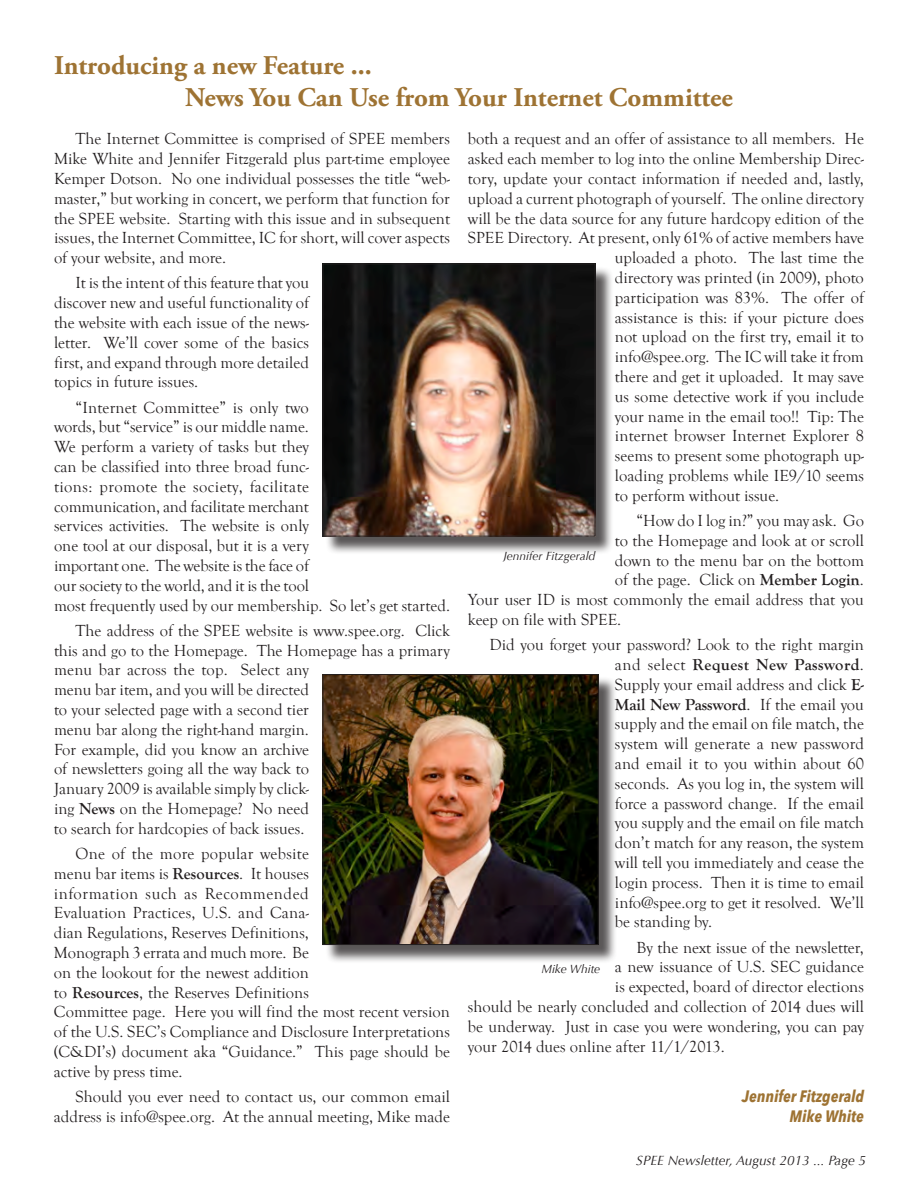
<style>
.page{position:relative;width:918px;height:1188px;background:#fff}
.page>*{position:absolute;margin:0;border:0;box-sizing:border-box;transform-origin:0 0}
.Heads_Adobe_Garamond{font:700 27px "Adobe Garamond Pro";color:#9e7333}
.Body_text_goudy_11{font:16.5px/19.8px "Goudy Old Style T";color:#231f20;text-align:justify}
.Author{font:italic 700 16.5px "Avenir Next Condensed";color:#9e7333}
.t1{font:italic 13.5px "Optima";color:#231f20}
.t2{font:italic 12px "Optima";color:#231f20}
.s1{font-weight:700}
</style>
<div class="page">
<div style="left:325px;top:676px;width:292px;height:288px;background:#231f20;opacity:.75"></div>
<img style="left:324px;top:676px;width:273px;height:267px">
<div style="left:322px;top:674px;width:277px;height:271px;border:1px solid #231f20"></div>
<div style="left:325px;top:266px;width:289px;height:289px;background:#231f20;opacity:.75"></div>
<img style="left:324px;top:266px;width:270px;height:269px">
<div style="left:322px;top:264px;width:274px;height:273px;border:1px solid #231f20"></div>
<p class="Heads_Adobe_Garamond" style="left:54px;top:49px;width:319px">Introducing a new Feature ...</p>
<p class="Heads_Adobe_Garamond" style="left:185px;top:82px;width:549px">News You Can Use from Your Internet Committee</p>
<p class="Body_text_goudy_11" style="left:54px;top:129px;width:398px;text-indent:22px">The Internet Committee is comprised of SPEE members Mike White and Jennifer Fitzgerald plus part-time employee Kemper Dotson. No one individual possesses the title “web&shy;master,” but working in concert, we perform that function for the SPEE website. Starting with this issue and in subsequent issues, the Internet Committee, IC for short, will cover aspects of your website, and more.</p>
<p class="Body_text_goudy_11" style="left:54px;top:273px;width:257px;text-indent:22px">It is the intent of this feature that you discover new and useful functionality of the website with each issue of the news&shy;letter. We’ll cover some of the basics first, and expand through more detailed topics in future issues.</p>
<p class="Body_text_goudy_11" style="left:54px;top:398px;width:398px;text-align:left;text-indent:22px">“Internet Committee” is only two<br>words, but “service” is our middle name.<br>We perform a variety of tasks but they<br>can be classified into three broad func-<br>tions: promote the society, facilitate<br>communication, and facilitate merchant<br>services activities. The website is only<br>one tool at our disposal, but it is a very<br>important one. The website is the face of<br>our society to the world, and it is the tool<br>most frequently used by our membership. So let’s get started.</p>
<p class="Body_text_goudy_11" style="left:54px;top:621px;width:398px;text-align:left;text-indent:22px">The address of the SPEE website is www.spee.org. Click this and go to the Homepage. The Homepage has a primary menu bar across the top. Select any<br>menu bar item, and you will be directed<br>to your selected page with a second tier<br>menu bar along the right-hand margin.<br>For example, did you know an archive<br>of newsletters going all the way back to<br>January 2009 is available simply by click-<br>ing <span class="s1">News</span> on the Homepage? No need<br>to search for hardcopies of back issues.</p>
<p class="Body_text_goudy_11" style="left:54px;top:844px;width:398px;text-align:left;text-indent:22px">One of the more popular website<br>menu bar items is <span class="s1">Resources</span>. It houses<br>information such as Recommended<br>Evaluation Practices, U.S. and Cana-<br>dian Regulations, Reserves Definitions,<br>Monograph 3 errata and much more. Be<br>on the lookout for the newest addition<br>to <span class="s1">Resources</span>, the Reserves Definitions<br>Committee page. Here you will find the most recent version of the U.S. SEC’s Compliance and Disclosure Interpretations (C&amp;DI’s) document aka “Guidance.” This page should be active by press time.</p>
<p class="Body_text_goudy_11" style="left:54px;top:1087px;width:398px;text-align:right">Should you ever need to contact us, our common email address is info@spee.org. At the annual meeting, Mike made</p>
<p class="Body_text_goudy_11" style="left:468px;top:129px;width:397px">both a request and an offer of assistance to all members. He</p>
<p class="Body_text_goudy_11" style="left:468px;top:149px;width:397px">asked each member to log into the online Membership Direc-</p>
<p class="Body_text_goudy_11" style="left:468px;top:169px;width:397px">tory, update your contact information if needed and, lastly,</p>
<p class="Body_text_goudy_11" style="left:468px;top:189px;width:397px">upload a current photograph of yourself. The online directory</p>
<p class="Body_text_goudy_11" style="left:468px;top:209px;width:397px">will be the data source for any future hardcopy edition of the</p>
<p class="Body_text_goudy_11" style="left:468px;top:228px;width:397px">SPEE Directory. At present, only 61% of active members have</p>
<p class="Body_text_goudy_11" style="left:615px;top:248px;width:250px">uploaded a photo. The last time the</p>
<p class="Body_text_goudy_11" style="left:615px;top:268px;width:250px">directory was printed (in 2009), photo</p>
<p class="Body_text_goudy_11" style="left:615px;top:288px;width:250px">participation was 83%. The offer of</p>
<p class="Body_text_goudy_11" style="left:615px;top:308px;width:250px">assistance is this: if your picture does</p>
<p class="Body_text_goudy_11" style="left:615px;top:327px;width:250px">not upload on the first try, email it to</p>
<p class="Body_text_goudy_11" style="left:615px;top:347px;width:250px">info@spee.org. The IC will take it from</p>
<p class="Body_text_goudy_11" style="left:615px;top:367px;width:250px">there and get it uploaded. It may save</p>
<p class="Body_text_goudy_11" style="left:615px;top:387px;width:251px">us some detective work if you include</p>
<p class="Body_text_goudy_11" style="left:615px;top:407px;width:251px">your name in the email too!! Tip: The</p>
<p class="Body_text_goudy_11" style="left:615px;top:426px;width:251px">internet browser Internet Explorer 8</p>
<p class="Body_text_goudy_11" style="left:615px;top:446px;width:251px">seems to present some photograph up-</p>
<p class="Body_text_goudy_11" style="left:615px;top:466px;width:251px">loading problems while IE9/10 seems</p>
<p class="Body_text_goudy_11" style="left:615px;top:486px;width:166px">to perform without issue.</p>
<p class="Body_text_goudy_11" style="left:637px;top:511px;width:229px">“How do I log in?” you may ask. Go</p>
<p class="Body_text_goudy_11" style="left:615px;top:531px;width:250px">to the Homepage and look at or scroll</p>
<p class="Body_text_goudy_11" style="left:615px;top:551px;width:251px">down to the menu bar on the bottom</p>
<p class="Body_text_goudy_11" style="left:615px;top:570px;width:251px">of the page. Click on <span class="s1">Member Login</span>.</p>
<p class="Body_text_goudy_11" style="left:468px;top:590px;width:397px">Your user ID is most commonly the email address that you</p>
<p class="Body_text_goudy_11" style="left:468px;top:610px;width:155px">keep on file with SPEE.</p>
<p class="Body_text_goudy_11" style="left:615px;top:635px;width:251px;text-indent:-125px">Did you forget your password? Look to the right margin and select <span class="s1">Request New Password</span>.<br>Supply your email address and click <span class="s1">E-Mail New Password</span>. If the email you supply and the email on file match, the system will generate a new password and email it to you within about 60 seconds. As you log in, the system will force a password change. If the email you supply and the email on file match don’t match for any reason, the system will tell you immediately and cease the login process. Then it is time to email info@spee.org to get it resolved. We’ll be standing by.</p>
<p class="Body_text_goudy_11" style="left:637px;top:938px;width:229px">By the next issue of the newsletter,</p>
<p class="Body_text_goudy_11" style="left:615px;top:957px;width:250px">a new issuance of U.S. SEC guidance</p>
<p class="Body_text_goudy_11" style="left:615px;top:977px;width:250px">is expected, board of director elections</p>
<p class="Body_text_goudy_11" style="left:468px;top:997px;width:398px">should be nearly concluded and collection of 2014 dues will</p>
<p class="Body_text_goudy_11" style="left:468px;top:1017px;width:397px">be underway. Just in case you were wondering, you can pay</p>
<p class="Body_text_goudy_11" style="left:468px;top:1037px;width:258px">your 2014 dues online after 11/1/2013.</p>
<p class="Author" style="left:742px;top:1086px;width:124px">Jennifer Fitzgerald</p>
<p class="Author" style="left:790px;top:1106px;width:76px">Mike White</p>
<p class="t2" style="left:504px;top:549px;width:93px">Jennifer Fitzgerald</p>
<p class="t2" style="left:541px;top:961px;width:60px">Mike White</p>
<p class="t1" style="left:636px;top:1153px;width:231px">SPEE Newsletter, August 2013 ... Page 5</p>
</div>
